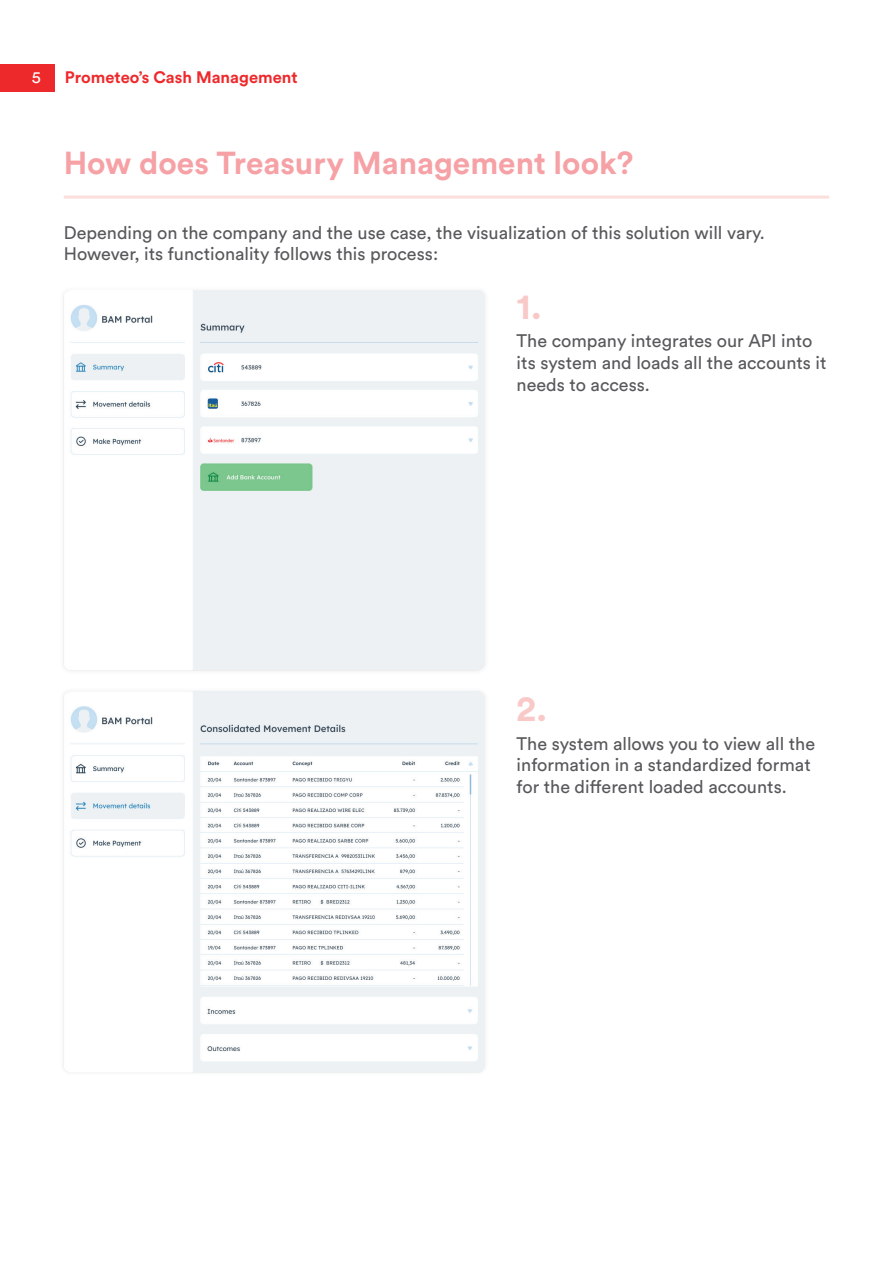
<style>
.page{position:relative;width:893px;height:1263px;background:#fff}
.page>*{position:absolute;margin:0;border:0;box-sizing:border-box;transform-origin:0 0}
.t1{font:700 36px "Circular Std";color:#f9c9c8}
.t2{font:700 31.5px "Circular Std";color:#f6a1a5}
.t3{font:18px/21.6px "Circular Std";color:#57585a}
.t4{font:700 16.5px "Circular Std";color:#ee292c}
.t5{font:16.5px "Circular Std";color:#fff}
</style>
<div class="page">
<div style="left:0;top:64px;width:54px;height:27px;background:#ee292c"></div>
<hr style="left:64px;top:196px;width:765px;height:3px;background:#fcdedd">
<img style="left:71px;top:290px;width:414px;height:381px">
<div style="left:59px;top:687px;width:430px;height:389px;background:#231f20;opacity:.05"></div>
<img style="left:71px;top:692px;width:414px;height:380px">
<p class="t5" style="left:32px;top:67px;width:11px">5</p>
<p class="t4" style="left:65px;top:67px;width:234px">Prometeo’s Cash Management</p>
<h2 class="t2" style="left:64px;top:143px;width:571px">How does Treasury Management look?</h2>
<p class="t3" style="left:64px;top:222px;width:702px">Depending on the company and the use case, the visualization of this solution will vary.<br>However, its functionality follows this process:</p>
<h1 class="t1" style="left:517px;top:283px;width:27px">1.</h1>
<p class="t3" style="left:517px;top:330px;width:311px">The company integrates our API into its system and loads all the accounts it needs to access.</p>
<h1 class="t1" style="left:517px;top:685px;width:32px">2.</h1>
<p class="t3" style="left:517px;top:732px;width:300px">The system allows you to view all the information in a standardized format for the different loaded accounts.</p>
</div>
